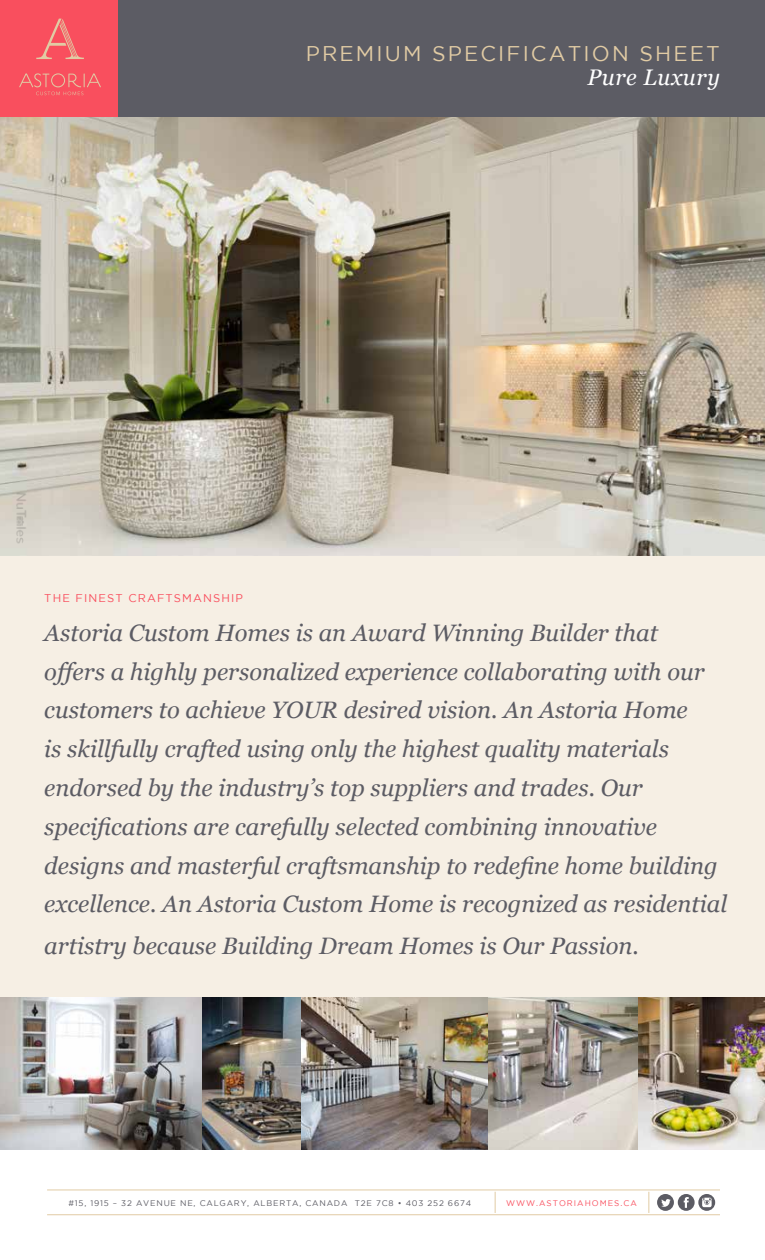
<style>
.page{position:relative;width:765px;height:1260px;background:#fff}
.page>*{position:absolute;margin:0;border:0;box-sizing:border-box;transform-origin:0 0}
.t1{font:italic 23.75px/38.8px "Georgia";color:#5c5c64}
.t2{font:italic 22.5px "Georgia";letter-spacing:.025em;color:#fff}
.t3{font:21.25px "Gotham";letter-spacing:.1em;color:#e1cba4}
.t4{font:11.25px "Gotham";letter-spacing:.1em;color:#f94f5e}
.t5{font:8.12px "Gotham";letter-spacing:.1em;color:#5c5c64}
.t6{font:8.12px "Gotham";letter-spacing:.125em;color:#f94f5e}
</style>
<div class="page">
<div style="left:0;top:554px;width:765px;height:443px;background:#f6efe4"></div>
<div style="left:117px;top:0;width:648px;height:117px;background:#5c5c64"></div>
<img style="left:0;top:997px;width:765px;height:152px">
<div style="left:0;top:0;width:118px;height:117px;background:#f94f5e"></div>
<svg style="left:19px;top:73px;width:82px;height:22px"></svg>
<svg style="left:36px;top:19px;width:48px;height:40px"></svg>
<hr style="left:47px;top:1190px;width:673px;height:1px;background:#e1cba4">
<hr style="left:47px;top:1215px;width:673px;height:1px;background:#e1cba4">
<svg style="left:649px;top:1192px;width:1px;height:21px"></svg>
<svg style="left:495px;top:1192px;width:1px;height:21px"></svg>
<svg style="left:657px;top:1194px;width:58px;height:17px"></svg>
<img style="left:0;top:117px;width:765px;height:438px">
<img style="left:9px;top:489px;width:24px;height:57px">
<p class="t3" style="left:306px;top:42px;width:416px">PREMIUM SPECIFICATION SHEET</p>
<p class="t2" style="left:588px;top:61px;width:134px">Pure Luxury</p>
<p class="t4" style="left:44px;top:592px;width:200px">THE FINEST CRAFTSMANSHIP</p>
<p class="t1" style="left:44px;top:612px;width:684px">Astoria Custom Homes is an Award Winning Builder that<br>offers a highly personalized experience collaborating with our customers to achieve YOUR desired vision. An Astoria Home<br>is skillfully crafted using only the highest quality materials endorsed by the industry’s top suppliers and trades. Our specifications are carefully selected combining innovative designs and masterful craftsmanship to redefine home building excellence. An Astoria Custom Home is recognized as residential</p>
<p class="t1" style="left:44px;top:925px;width:596px">artistry because Building Dream Homes is Our Passion.</p>
<p class="t5" style="left:68px;top:1199px;width:404px">#15, 1915 – 32 AVENUE NE, CALGARY, ALBERTA, CANADA T2E 7C8 • 403 252 6674</p>
<p class="t6" style="left:506px;top:1199px;width:132px">WWW.ASTORIAHOMES.CA</p>
</div>
